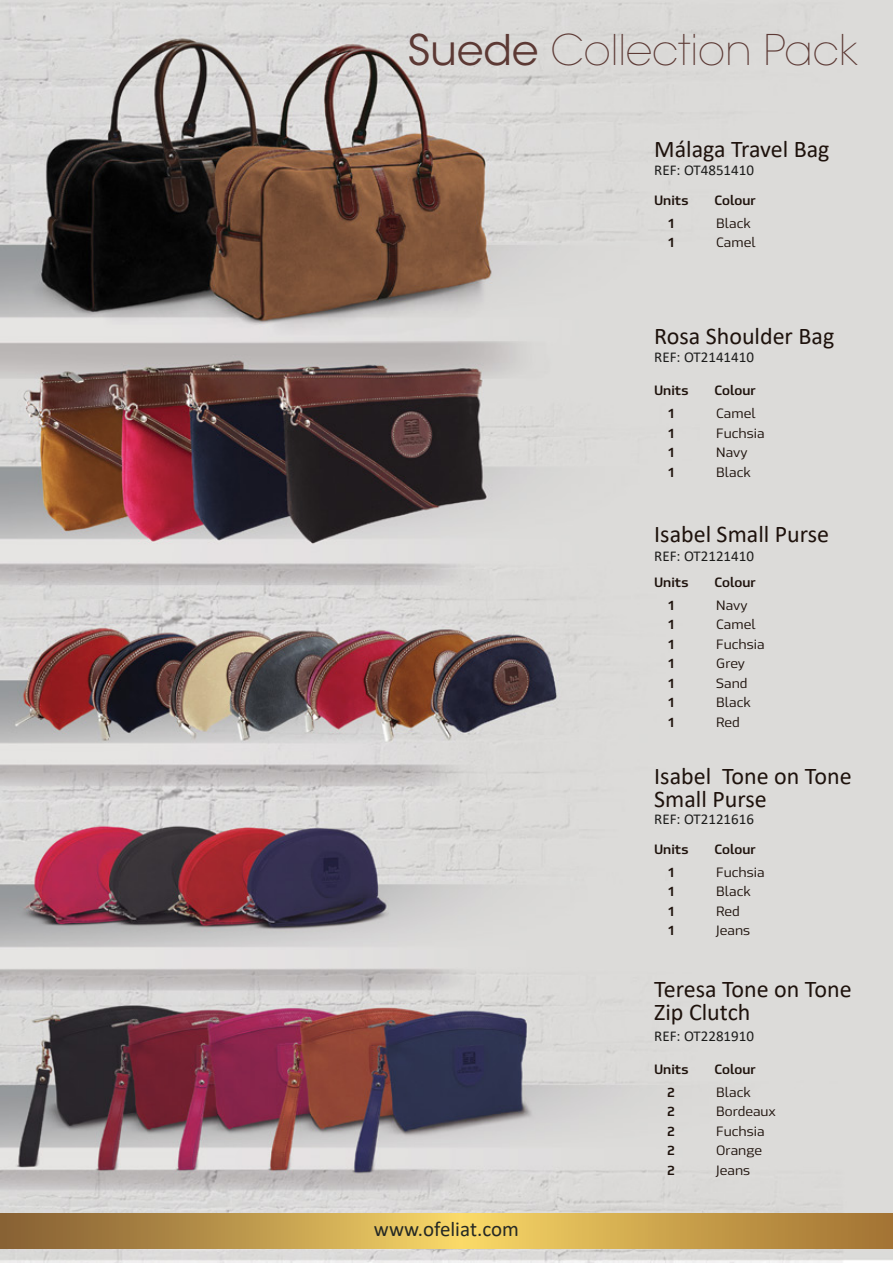
<style>
.page{position:relative;width:893px;height:1263px;background:#fff}
.page>*{position:absolute;margin:0;border:0;box-sizing:border-box;transform-origin:0 0}
.t1{font:200 42px "ITC Avant Garde Std";color:#5c3934}
.t2{font:24px/22.5px "Calibri";color:#1e120c}
.t3{font:21px "Calibri";color:#252925}
.t4{font:15px "Calibri";color:#1c1c1b}
.t5{font:500 13.5px/19.5px "Hackman";color:#1e120c}
.t6{font:700 13.5px/19.5px "Hackman";color:#1e120c;text-align:justify}
.s1{font-weight:400}
</style>
<div class="page">
<img style="left:0;top:0;width:893px;height:1263px">
<svg style="left:0;top:1214px;width:893px;height:34px;background:#c39d4c"></svg>
<h1 class="t1" style="left:408px;top:25px;width:452px"><span class="s1">Suede</span> Collection Pack</h1>
<h2 class="t2" style="left:654px;top:137px;width:177px">Málaga Travel Bag</h2>
<p class="t4" style="left:654px;top:160px;width:101px">REF: OT4851410</p>
<p class="t6" style="left:654px;top:189px;width:36px">Units</p>
<p class="t6" style="left:714px;top:189px;width:43px">Colour</p>
<p class="t6" style="left:668px;top:212px;width:7px">1<br>1</p>
<p class="t5" style="left:716px;top:212px;width:41px">Black<br>Camel</p>
<h2 class="t2" style="left:654px;top:324px;width:182px">Rosa Shoulder Bag</h2>
<p class="t4" style="left:654px;top:347px;width:101px">REF: OT2141410</p>
<p class="t6" style="left:654px;top:380px;width:36px">Units</p>
<p class="t6" style="left:714px;top:380px;width:43px">Colour</p>
<p class="t6" style="left:668px;top:403px;width:7px">1<br>1<br>1<br>1</p>
<p class="t5" style="left:716px;top:403px;width:50px">Camel<br>Fuchsia<br>Navy<br>Black</p>
<h2 class="t2" style="left:654px;top:522px;width:176px">Isabel Small Purse</h2>
<p class="t4" style="left:654px;top:545px;width:101px">REF: OT2121410</p>
<p class="t6" style="left:654px;top:571px;width:36px">Units</p>
<p class="t6" style="left:714px;top:571px;width:43px">Colour</p>
<p class="t6" style="left:668px;top:594px;width:7px">1<br>1<br>1<br>1<br>1<br>1<br>1</p>
<p class="t5" style="left:716px;top:594px;width:50px">Navy<br>Camel<br>Fuchsia<br>Grey<br>Sand<br>Black<br>Red</p>
<h2 class="t2" style="left:654px;top:764px;width:199px">Isabel Tone on Tone<br>Small Purse</h2>
<p class="t4" style="left:654px;top:809px;width:101px">REF: OT2121616</p>
<p class="t6" style="left:654px;top:838px;width:36px">Units</p>
<p class="t6" style="left:714px;top:838px;width:43px">Colour</p>
<p class="t6" style="left:668px;top:861px;width:7px">1<br>1<br>1<br>1</p>
<p class="t5" style="left:716px;top:861px;width:50px">Fuchsia<br>Black<br>Red<br>Jeans</p>
<h2 class="t2" style="left:654px;top:978px;width:199px">Teresa Tone on Tone<br>Zip Clutch</h2>
<p class="t4" style="left:654px;top:1025px;width:101px">REF: OT2281910</p>
<p class="t6" style="left:654px;top:1058px;width:36px">Units</p>
<p class="t6" style="left:714px;top:1058px;width:43px">Colour</p>
<h3 class="t3" style="left:374px;top:1215px;width:146px">www.ofeliat.com</h3>
<p class="t6" style="left:668px;top:1081px;width:9px">2<br>2<br>2<br>2<br>2</p>
<p class="t5" style="left:716px;top:1081px;width:61px">Black<br>Bordeaux<br>Fuchsia<br>Orange<br>Jeans</p>
</div>
